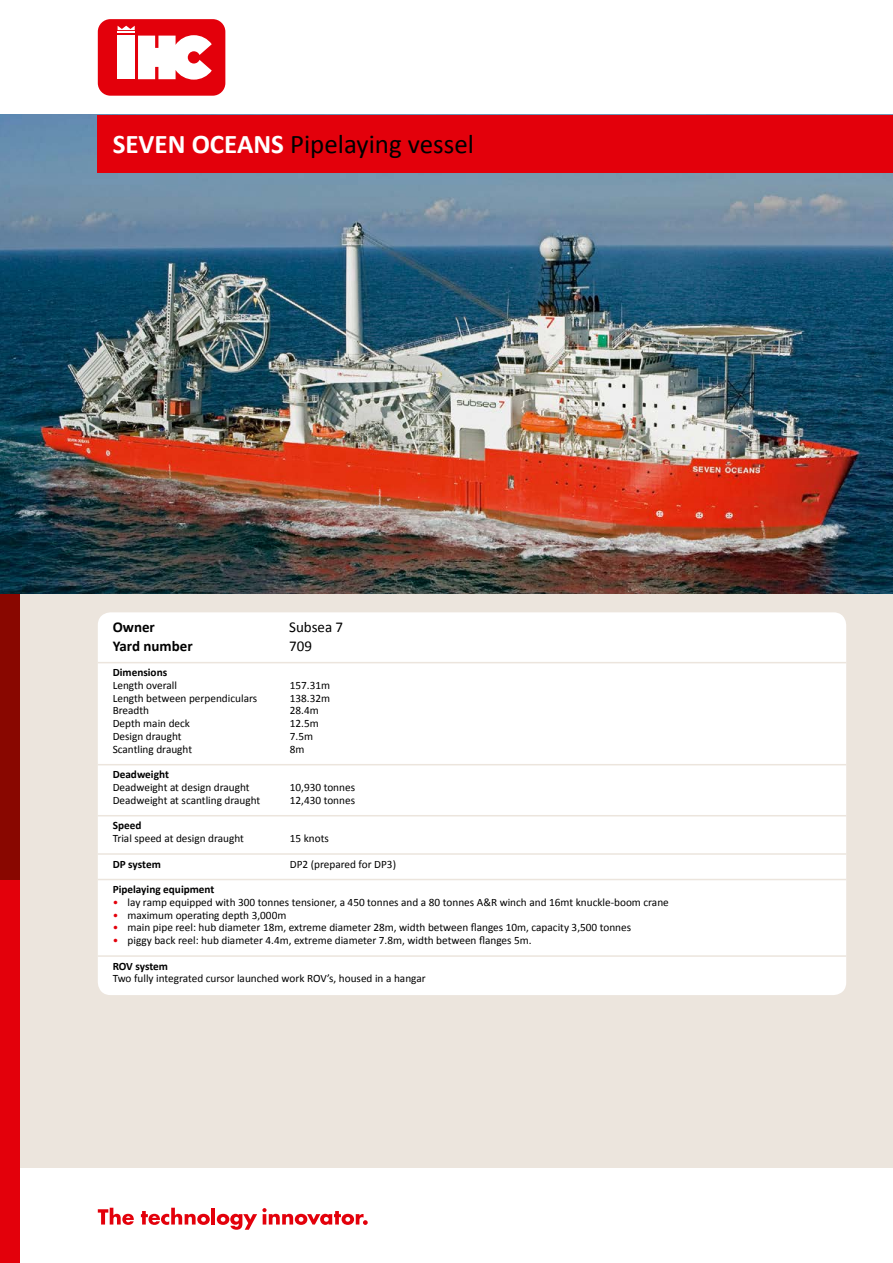
<style>
.page{position:relative;width:893px;height:1263px;background:#fff}
.page>*{position:absolute;margin:0;border:0;box-sizing:border-box;transform-origin:0 0}
.t1{font:27px "Calibri";color:#000}
.t2{font:700 15px "Calibri";color:#000}
.t3{font:15px "Calibri";color:#000}
.t4{font:11.25px "Calibri";color:#000}
.t5{font:700 11.25px "Calibri";color:#000}
.s1{font-weight:700;color:#fff}
.s2{color:#e3000b}
</style>
<div class="page">
<div style="left:0;top:115px;width:893px;height:1052px;background:#ece5dd"></div>
<div style="left:0;top:497px;width:19px;height:383px;background:#890700"></div>
<div style="left:0;top:880px;width:19px;height:383px;background:#e3000b"></div>
<div style="left:98px;top:612px;width:748px;height:383px;background:#fff;border-radius:13px"></div>
<hr style="left:98px;top:662px;width:748px;height:1px;background:#ece5dd">
<hr style="left:98px;top:764px;width:748px;height:1px;background:#ece5dd">
<hr style="left:98px;top:815px;width:748px;height:1px;background:#ece5dd">
<hr style="left:98px;top:853px;width:748px;height:2px;background:#ece5dd">
<hr style="left:98px;top:879px;width:748px;height:1px;background:#ece5dd">
<hr style="left:98px;top:955px;width:748px;height:2px;background:#ece5dd">
<img style="left:0;top:115px;width:893px;height:478px">
<div style="left:98px;top:115px;width:795px;height:57px;background:#e3000b"></div>
<div style="left:98px;top:19px;width:127px;height:77px;background:#e3000b;border-radius:13px"></div>
<svg style="left:118px;top:26px;width:94px;height:54px"></svg>
<svg style="left:98px;top:1208px;width:36px;height:17px"></svg>
<svg style="left:141px;top:1208px;width:69px;height:17px"></svg>
<hr style="left:211px;top:1208px;width:4px;height:16px;background:#e3000b">
<svg style="left:217px;top:1208px;width:151px;height:22px"></svg>
<h1 class="t1" style="left:113px;top:127px;width:363px"><span class="s1">SEVEN OCEANS</span> Pipelaying vessel</h1>
<h2 class="t2" style="left:113px;top:617px;width:44px">Owner</h2>
<h2 class="t3" style="left:289px;top:617px;width:56px">Subsea 7</h2>
<h2 class="t2" style="left:113px;top:636px;width:81px">Yard number</h2>
<h2 class="t3" style="left:289px;top:636px;width:24px">709</h2>
<p class="t5" style="left:113px;top:665px;width:56px">Dimensions</p>
<p class="t4" style="left:113px;top:678px;width:66px">Length overall</p>
<p class="t4" style="left:290px;top:678px;width:42px">157.31m</p>
<p class="t4" style="left:113px;top:691px;width:146px">Length between perpendiculars</p>
<p class="t4" style="left:290px;top:691px;width:42px">138.32m</p>
<p class="t4" style="left:113px;top:703px;width:38px">Breadth</p>
<p class="t4" style="left:290px;top:703px;width:30px">28.4m</p>
<p class="t4" style="left:113px;top:716px;width:79px">Depth main deck</p>
<p class="t4" style="left:290px;top:716px;width:30px">12.5m</p>
<p class="t4" style="left:113px;top:729px;width:71px">Design draught</p>
<p class="t4" style="left:290px;top:729px;width:25px">7.5m</p>
<p class="t4" style="left:113px;top:742px;width:81px">Scantling draught</p>
<p class="t4" style="left:290px;top:742px;width:16px">8m</p>
<p class="t5" style="left:113px;top:767px;width:58px">Deadweight</p>
<p class="t4" style="left:113px;top:780px;width:138px">Deadweight at design draught</p>
<p class="t4" style="left:290px;top:780px;width:67px">10,930 tonnes</p>
<p class="t4" style="left:113px;top:793px;width:149px">Deadweight at scantling draught</p>
<p class="t4" style="left:290px;top:793px;width:67px">12,430 tonnes</p>
<p class="t5" style="left:113px;top:818px;width:30px">Speed</p>
<p class="t4" style="left:113px;top:831px;width:133px">Trial speed at design draught</p>
<p class="t4" style="left:290px;top:831px;width:41px">15 knots</p>
<p class="t5" style="left:113px;top:857px;width:50px">DP system</p>
<p class="t4" style="left:290px;top:857px;width:108px">DP2 (prepared for DP3)</p>
<p class="t5" style="left:113px;top:882px;width:103px">Pipelaying equipment</p>
<p class="t4" style="left:113px;top:895px;width:558px"><span class="s2">•</span> lay ramp equipped with 300 tonnes tensioner, a 450 tonnes and a 80 tonnes A&amp;R winch and 16mt knuckle-boom crane</p>
<p class="t4" style="left:113px;top:908px;width:175px"><span class="s2">•</span> maximum operating depth 3,000m</p>
<p class="t4" style="left:113px;top:920px;width:520px"><span class="s2">•</span> main pipe reel: hub diameter 18m, extreme diameter 28m, width between flanges 10m, capacity 3,500 tonnes</p>
<p class="t4" style="left:113px;top:933px;width:420px"><span class="s2">•</span> piggy back reel: hub diameter 4.4m, extreme diameter 7.8m, width between flanges 5m.</p>
<p class="t5" style="left:113px;top:959px;width:57px">ROV system</p>
<p class="t4" style="left:113px;top:971px;width:314px">Two fully integrated cursor launched work ROV’s, housed in a hangar</p>
</div>
